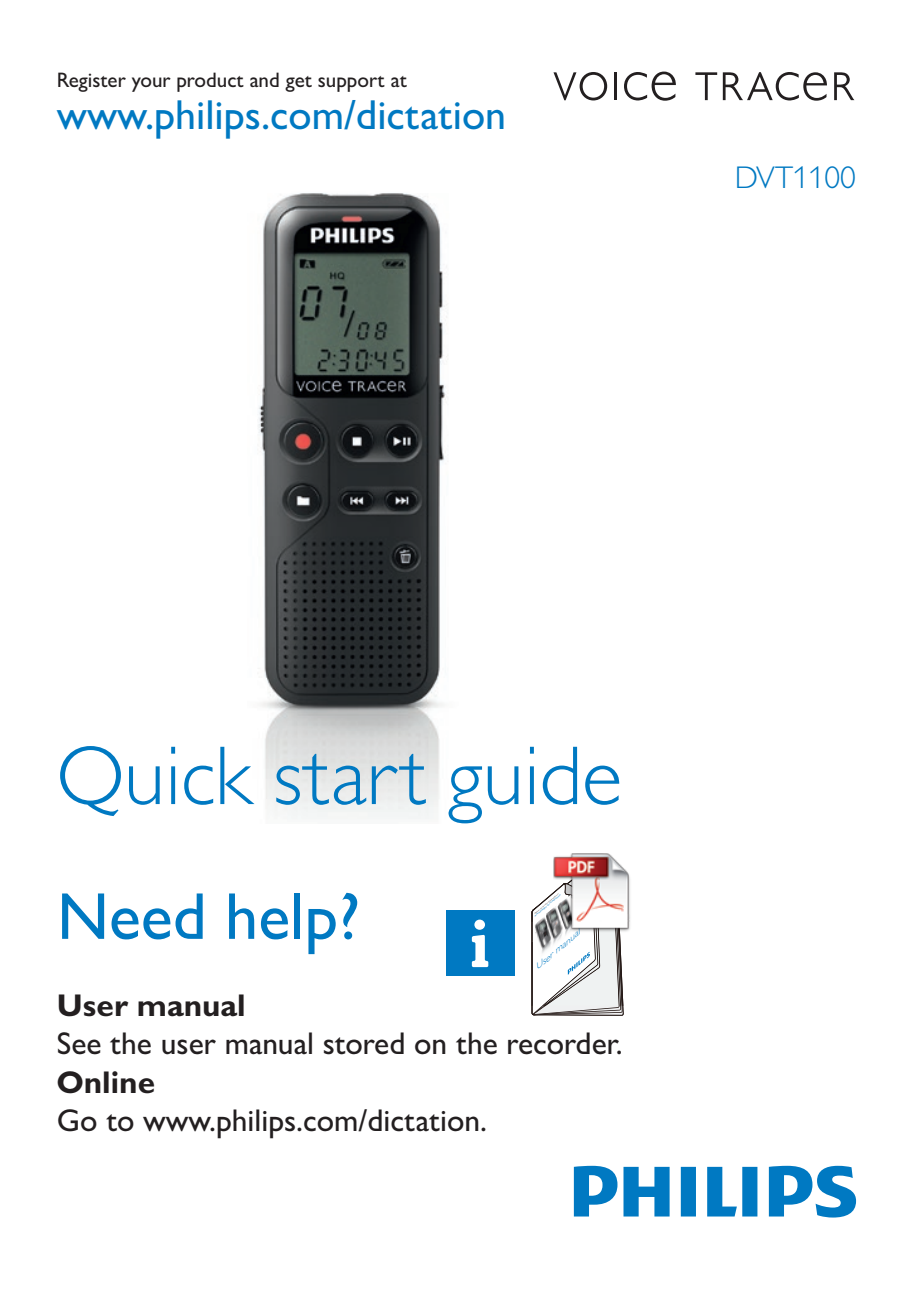
<style>
.page{position:relative;width:913px;height:1290px;background:#fff}
.page>*{position:absolute;margin:0;border:0;box-sizing:border-box;transform-origin:0 0}
.t1{font:300 84px "Gill Sans MT Pro";color:#0079c2}
.t2{font:500 66.5px "Gill Sans MT Pro";color:#0079c2}
.t3{font:500 42px "Gill Sans MT Pro";color:#0079c2}
.t4{font:500 31.5px "Gill Sans MT Pro";color:#231f20}
.t5{font:700 31.5px "Gill Sans MT Pro";color:#231f20}
.t6{font:300 31.5px "Gill Sans MT Pro";color:#0079c2}
.t7{font:500 21px "Gill Sans MT Pro";color:#231f20}
.t8{font:italic 300 8.05px "Gill Sans MT Pro";color:#0079c2;scale:1.42 1}
</style>
<div class="page">
<img style="left:258px;top:193px;width:189px;height:626px">
<svg style="left:574px;top:1166px;width:282px;height:51px"></svg>
<svg style="left:553px;top:72px;width:54px;height:28px"></svg>
<hr style="left:614px;top:72px;width:3px;height:28px;background:#231f20">
<svg style="left:624px;top:72px;width:52px;height:29px"></svg>
<svg style="left:695px;top:72px;width:22px;height:28px"></svg>
<svg style="left:723px;top:72px;width:104px;height:29px"></svg>
<svg style="left:834px;top:72px;width:20px;height:28px"></svg>
<svg style="left:532px;top:892px;width:92px;height:124px"></svg>
<img style="left:546px;top:903px;width:17px;height:47px">
<img style="left:558px;top:933px;width:17px;height:5px">
<img style="left:535px;top:916px;width:17px;height:42px">
<img style="left:553px;top:853px;width:77px;height:80px">
<div style="left:446px;top:910px;width:68px;height:66px;background:#0079c2"></div>
<svg style="left:472px;top:935px;width:16px;height:32px"></svg>
<div style="left:474px;top:919px;width:11px;height:11px;background:#fff;border-radius:50%"></div>
<p class="t7" style="left:57px;top:67px;width:351px">Register your product and get support at</p>
<h3 class="t3" style="left:57px;top:90px;width:451px">www.philips.com/dictation</h3>
<p class="t6" style="left:735px;top:158px;width:123px">DVT1100</p>
<h1 class="t1" style="left:57px;top:725px;width:567px">Quick start guide</h1>
<h2 class="t2" style="left:57px;top:877px;width:305px">Need help?</h2>
<p class="t8" style="left:532px;top:964px;width:41px;rotate:-40deg">User manual</p>
<p class="t5" style="left:57px;top:986px;width:190px">User manual</p>
<p class="t4" style="left:57px;top:1025px;width:567px">See the user manual stored on the recorder.</p>
<p class="t5" style="left:57px;top:1063px;width:100px">Online</p>
<p class="t4" style="left:57px;top:1102px;width:432px">Go to www.philips.com/dictation.</p>
</div>
